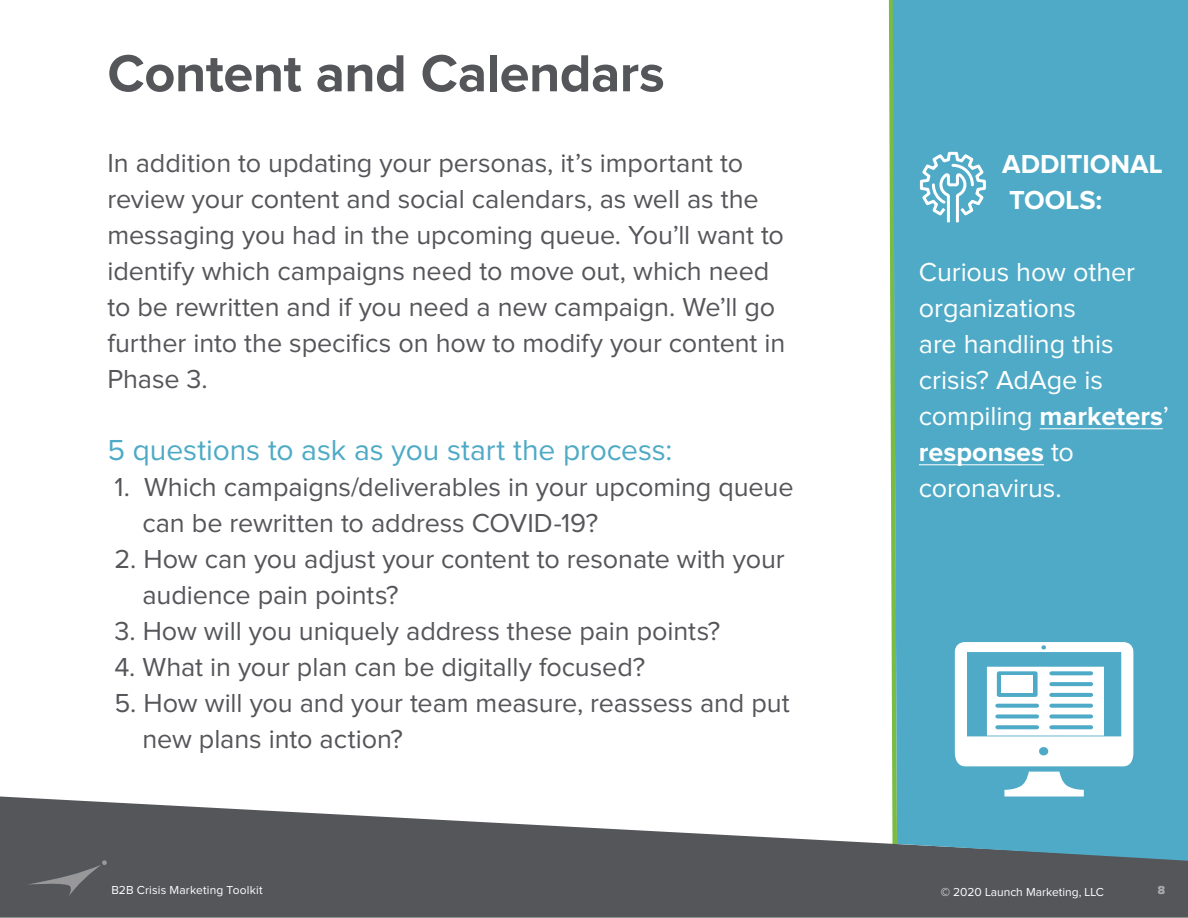
<style>
.page{position:relative;width:1188px;height:918px;background:#fff}
.page>*{position:absolute;margin:0;border:0;box-sizing:border-box;transform-origin:0 0}
.t1{font:700 54px "Proxima Nova";letter-spacing:-.01em;color:#55565a}
.t2{font:30px "Proxima Nova";letter-spacing:-.005em;color:#4eaac6}
.t3{font:27px/36px "Proxima Nova";letter-spacing:-.005em;color:#55565a}
.t4{font:27px/36px "Proxima Nova";letter-spacing:-.005em;color:#fff}
.t5{font:700 27px/36px "Proxima Nova";color:#fff}
.t6{font:12px "Proxima Nova";color:#fff}
.t7{font:700 12px "Proxima Nova";color:#a6a8b0}
.s1{font-weight:700}
</style>
<div class="page">
<svg style="left:0;top:796px;width:1188px;height:122px;fill:#55565a"></svg>
<svg style="left:27px;top:860px;width:80px;height:38px;background:#5e5f63"></svg>
<div style="left:893px;top:0;width:295px;height:861px;background:#4eaac6"></div>
<svg style="left:1004px;top:772px;width:80px;height:25px"></svg>
<svg style="left:955px;top:642px;width:178px;height:124px"></svg>
<div style="left:1002px;top:675px;width:31px;height:18px;background:#fff"></div>
<hr style="left:1040px;top:429px;width:123px;height:1px;background:#fff">
<hr style="left:919px;top:465px;width:125px;height:1px;background:#fff">
<svg style="left:918px;top:150px;width:69px;height:75px"></svg>
<h1 class="t1" style="left:107px;top:43px;width:559px">Content and Calendars</h1>
<p class="t3" style="left:107px;top:146px;width:679px">In addition to updating your personas, it’s important to review your content and social calendars, as well as the messaging you had in the upcoming queue. You’ll want to identify which campaigns need to move out, which need to be rewritten and if you need a new campaign. We’ll go further into the specifics on how to modify your content in Phase 3.</p>
<p class="t2" style="left:107px;top:434px;width:566px">5 questions to ask as you start the process:</p>
<p class="t3" style="left:142px;top:470px;width:653px;text-indent:-28px">1. Which campaigns/deliverables in your upcoming queue can be rewritten to address COVID-19?</p>
<p class="t3" style="left:142px;top:542px;width:644px;text-indent:-28px">2. How can you adjust your content to resonate with your audience pain points?</p>
<p class="t3" style="left:114px;top:614px;width:607px">3. How will you uniquely address these pain points?</p>
<p class="t3" style="left:114px;top:650px;width:532px">4. What in your plan can be digitally focused?</p>
<p class="t3" style="left:142px;top:686px;width:649px;text-indent:-28px">5. How will you and your team measure, reassess and put new plans into action?</p>
<p class="t5" style="left:1002px;top:147px;width:162px">ADDITIONAL<br>TOOLS:</p>
<p class="t4" style="left:919px;top:255px;width:252px">Curious how other organizations<br>are handling this crisis? AdAge is compiling <span class="s1">marketers</span>’ <span class="s1">responses</span> to coronavirus.</p>
<p class="t6" style="left:111px;top:884px;width:153px">B2B Crisis Marketing Toolkit</p>
<p class="t6" style="left:941px;top:885px;width:165px">© 2020 Launch Marketing, LLC</p>
<p class="t7" style="left:1158px;top:884px;width:9px">8</p>
</div>
